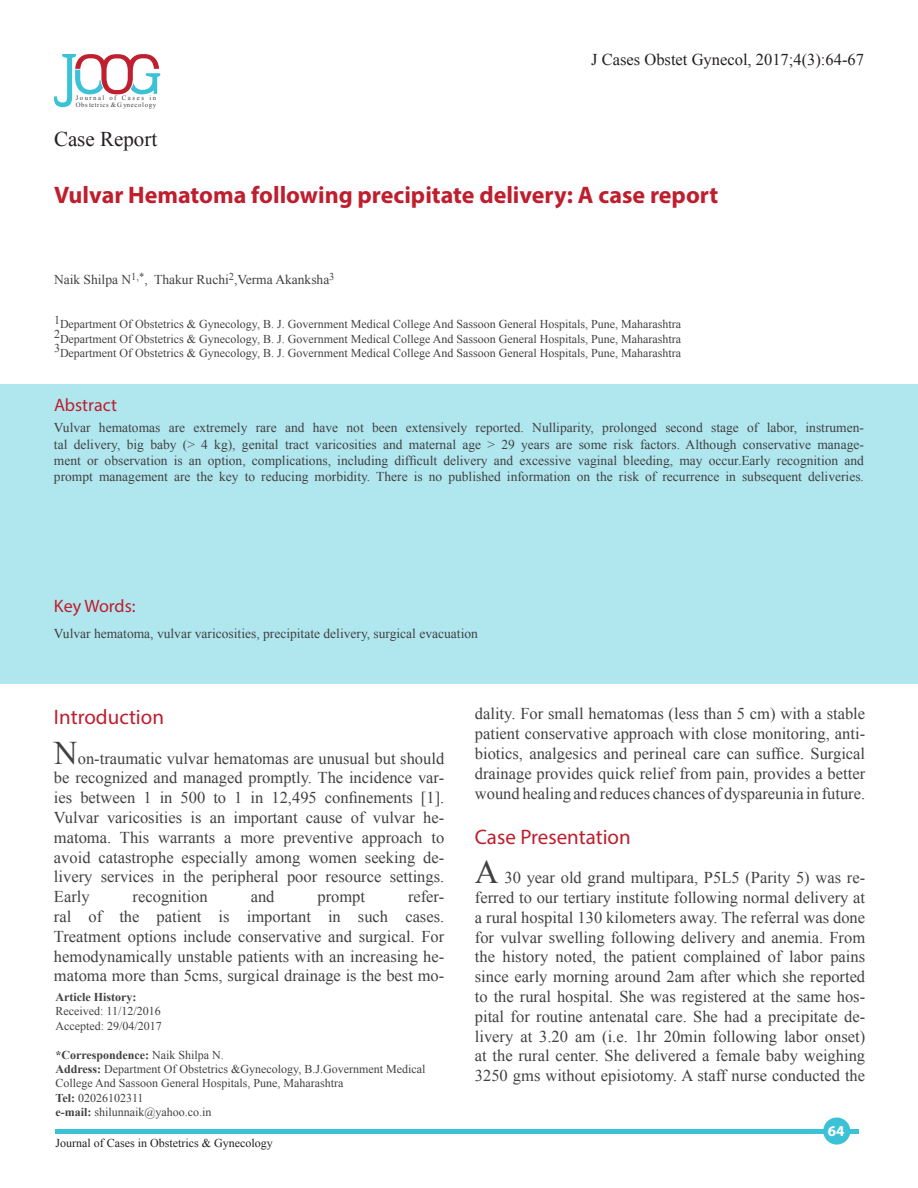
<style>
.page{position:relative;width:918px;height:1188px;background:#fff}
.page>*{position:absolute;margin:0;border:0;box-sizing:border-box;transform-origin:0 0}
.t1{font:700 24px "Myriad Pro";color:#be1e2d}
.t2{font:21px "Myriad Pro";color:#be1e2d}
.t3{font:21px "Times New Roman";color:#231f20}
.t4{font:18px "Myriad Pro";color:#be1e2d}
.t5{font:16.5px/19.8px "Times New Roman";color:#414042;text-align:justify}
.t6{font:16.5px "Times New Roman";color:#231f20}
.t7{font:700 15px "Myriad Pro";color:#fff}
.t8{font:13.5px/16.2px "Times New Roman";color:#414042;text-align:justify}
.t9{font:12px/14.4px "Times New Roman";color:#414042}
.t10{font:700 12px "Times New Roman";color:#414042}
.t11{font:12px "Times New Roman";color:#231f20}
.t12{font:6.75px/7.2px "Times New Roman";letter-spacing:.11em;color:#414042}
.s1{font-size:33px}
.s2{font-weight:400}
.s3{font-weight:700}
</style>
<div class="page">
<svg style="left:54px;top:54px;width:106px;height:53px"></svg>
<hr style="left:56px;top:1129px;width:804px;height:4px;background:#3cc2d7">
<div style="left:823px;top:1117px;width:27px;height:28px;background:#3cc2d7;border-radius:50%"></div>
<div style="left:0;top:384px;width:918px;height:299px;background:#b0e7ef"></div>
<p class="t12" style="left:76px;top:94px;width:82px">Journal of Cases in<br>Obstetrics &amp;Gynecology</p>
<p class="t6" style="left:591px;top:49px;width:274px">J Cases Obstet Gynecol, 2017;4(3):64-67</p>
<p class="t3" style="left:54px;top:125px;width:105px">Case Report</p>
<p class="t1" style="left:54px;top:180px;width:666px">Vulvar Hematoma following precipitate delivery: A case report</p>
<p class="t8" style="left:54px;top:272px;width:282px">Naik Shilpa N<sup>1,*</sup>, Thakur Ruchi<sup>2</sup>,Verma Akanksha<sup>3</sup></p>
<p class="t9" style="left:54px;top:317px;width:629px">1Department Of Obstetrics &amp; Gynecology, B. J. Government Medical College And Sassoon General Hospitals, Pune, Maharashtra</p>
<p class="t9" style="left:54px;top:331px;width:629px">2Department Of Obstetrics &amp; Gynecology, B. J. Government Medical College And Sassoon General Hospitals, Pune, Maharashtra</p>
<p class="t9" style="left:54px;top:346px;width:629px">3Department Of Obstetrics &amp; Gynecology, B. J. Government Medical College And Sassoon General Hospitals, Pune, Maharashtra</p>
<p class="t4" style="left:54px;top:394px;width:65px">Abstract</p>
<p class="t8" style="left:54px;top:420px;width:812px">Vulvar hematomas are extremely rare and have not been extensively reported. Nulliparity, prolonged second stage of labor, instrumen&shy;tal delivery, big baby (&gt; 4 kg), genital tract varicosities and maternal age &gt; 29 years are some risk factors. Although conservative manage&shy;ment or observation is an option, complications, including difficult delivery and excessive vaginal bleeding, may occur.Early recognition and prompt management are the key to reducing morbidity. There is no published information on the risk of recurrence in subsequent deliveries.</p>
<p class="t4" style="left:54px;top:595px;width:83px">Key Words:</p>
<p class="t8" style="left:54px;top:625px;width:425px">Vulvar hematoma, vulvar varicosities, precipitate delivery, surgical evacuation</p>
<p class="t2" style="left:54px;top:704px;width:112px">Introduction</p>
<p class="t5" style="left:54px;top:748px;width:392px"><span class="s1">N</span>on-traumatic vulvar hematomas are unusual but should be recognized and managed promptly. The incidence var&shy;ies between 1 in 500 to 1 in 12,495 confinements [1].<br>Vulvar varicosities is an important cause of vulvar he&shy;matoma. This warrants a more preventive approach to avoid catastrophe especially among women seeking de&shy;livery services in the peripheral poor resource settings.</p>
<p class="t5" style="left:54px;top:887px;width:37px">Early</p>
<p class="t5" style="left:133px;top:887px;width:77px">recognition</p>
<p class="t5" style="left:251px;top:887px;width:25px">and</p>
<p class="t5" style="left:317px;top:887px;width:49px">prompt</p>
<p class="t5" style="left:54px;top:887px;width:392px;text-align:right">refer-<br>ral of the patient is important in such cases.</p>
<p class="t5" style="left:54px;top:926px;width:392px">Treatment options include conservative and surgical. For hemodynamically unstable patients with an increasing he&shy;matoma more than 5cms, surgical drainage is the best mo-</p>
<p class="t10" style="left:56px;top:989px;width:82px">Article History:</p>
<p class="t9" style="left:56px;top:1004px;width:107px">Received: 11/12/2016</p>
<p class="t9" style="left:56px;top:1018px;width:108px">Accepted: 29/04/2017</p>
<p class="t10" style="left:56px;top:1046px;width:170px">*Correspondence: <span class="s2">Naik Shilpa N.</span></p>
<p class="t9" style="left:56px;top:1062px;width:371px"><span class="s3">Address:</span> Department Of Obstetrics &amp;Gynecology, B.J.Government Medical<br>College And Sassoon General Hospitals, Pune, Maharashtra</p>
<p class="t9" style="left:56px;top:1090px;width:90px"><span class="s3">Tel:</span> 02026102311</p>
<p class="t9" style="left:56px;top:1105px;width:158px"><span class="s3">e-mail:</span> shilunnaik@yahoo.co.in</p>
<p class="t11" style="left:56px;top:1135px;width:219px">Journal of Cases in Obstetrics &amp; Gynecology</p>
<p class="t5" style="left:475px;top:704px;width:392px">dality. For small hematomas (less than 5 cm) with a stable patient conservative approach with close monitoring, anti&shy;biotics, analgesics and perineal care can suffice. Surgical drainage provides quick relief from pain, provides a better wound healing and reduces chances of dyspareunia in future.</p>
<p class="t2" style="left:475px;top:824px;width:157px">Case Presentation</p>
<p class="t5" style="left:475px;top:868px;width:392px"><span class="s1">A</span> 30 year old grand multipara, P5L5 (Parity 5) was re&shy;ferred to our tertiary institute following normal delivery at a rural hospital 130 kilometers away. The referral was done for vulvar swelling following delivery and anemia. From the history noted, the patient complained of labor pains since early morning around 2am after which she reported to the rural hospital. She was registered at the same hos&shy;pital for routine antenatal care. She had a precipitate de&shy;livery at 3.20 am (i.e. 1hr 20min following labor onset) at the rural center. She delivered a female baby weighing 3250 gms without episiotomy. A staff nurse conducted the</p>
<p class="t7" style="left:828px;top:1121px;width:18px">64</p>
</div>
